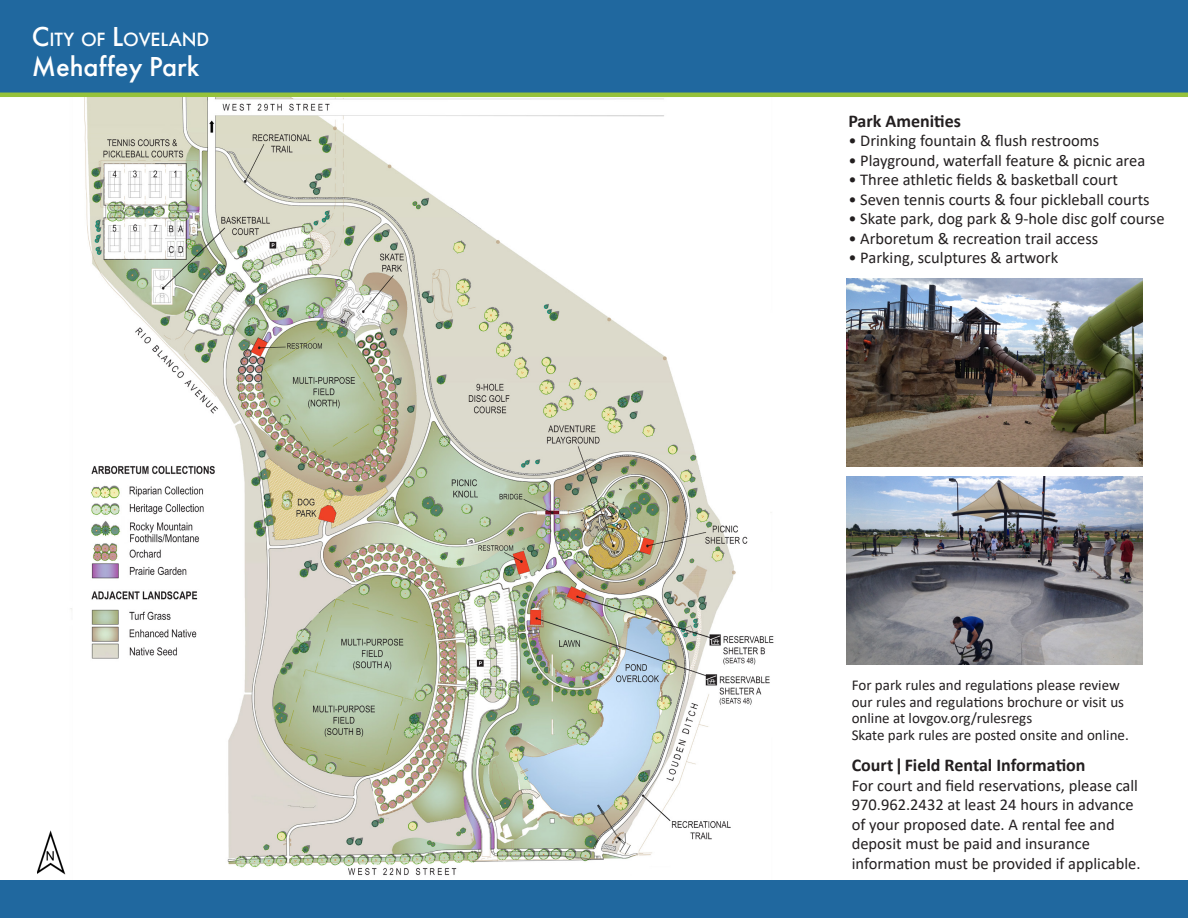
<style>
.page{position:relative;width:1188px;height:918px;background:#fff}
.page>*{position:absolute;margin:0;border:0;box-sizing:border-box;transform-origin:0 0}
.t1{font:500 28.5px "Futura PT";color:#fff}
.t2{font:500 19.95px "Futura PT";color:#fff}
.t3{font:700 18px "Calibri";color:#231f20}
.t4{font:16.5px/19.5px "Calibri";color:#231f20}
.t5{font:15px/16.5px "Calibri";color:#231f20}
.s1{font-size:28.5px}
</style>
<div class="page">
<img style="left:70px;top:97px;width:704px;height:779px">
<div style="left:0;top:0;width:1188px;height:95px;background:#20689f"></div>
<hr style="left:0;top:93px;width:1188px;height:4px;background:#96c23b">
<div style="left:0;top:880px;width:1188px;height:38px;background:#20689f"></div>
<img style="left:846px;top:278px;width:296px;height:188px">
<img style="left:846px;top:477px;width:296px;height:187px">
<img style="left:37px;top:830px;width:29px;height:44px">
<p class="t2" style="left:32px;top:27px;width:179px"><span class="s1">C</span>ITY OF <span class="s1">L</span>OVELAND</p>
<p class="t1" style="left:32px;top:50px;width:169px">Mehaffey Park</p>
<p class="t3" style="left:848px;top:108px;width:114px">Park Amenities</p>
<p class="t4" style="left:848px;top:130px;width:253px">• Drinking fountain &amp; flush restrooms</p>
<p class="t4" style="left:848px;top:150px;width:298px">• Playground, waterfall feature &amp; picnic area</p>
<p class="t4" style="left:848px;top:169px;width:271px">• Three athletic fields &amp; basketball court</p>
<p class="t4" style="left:848px;top:189px;width:303px">• Seven tennis courts &amp; four pickleball courts</p>
<p class="t4" style="left:848px;top:208px;width:318px">• Skate park, dog park &amp; 9-hole disc golf course</p>
<p class="t4" style="left:848px;top:228px;width:251px">• Arboretum &amp; recreation trail access</p>
<p class="t4" style="left:848px;top:247px;width:211px">• Parking, sculptures &amp; artwork</p>
<p class="t5" style="left:852px;top:677px;width:279px">For park rules and regulations please review our rules and regulations brochure or visit us online at lovgov.org/rulesregs<br>Skate park rules are posted onsite and online.</p>
<p class="t3" style="left:852px;top:752px;width:235px">Court|Field Rental Information</p>
<p class="t4" style="left:852px;top:775px;width:288px">For court and field reservations, please call</p>
<p class="t4" style="left:852px;top:794px;width:290px">970.962.2432 at least 24 hours in advance of your proposed date. A rental fee and deposit must be paid and insurance information must be provided if applicable.</p>
</div>
